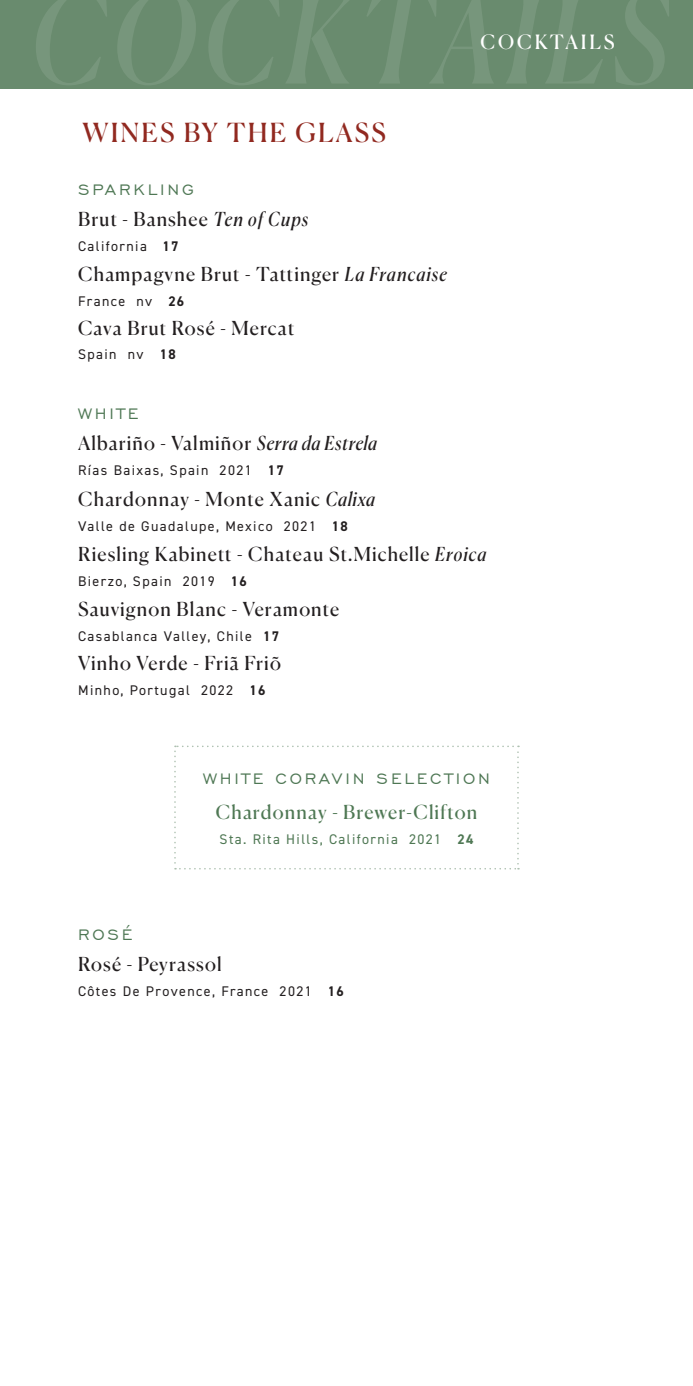
<style>
.page{position:relative;width:693px;height:1386px;background:#fff}
.page>*{position:absolute;margin:0;border:0;box-sizing:border-box;transform-origin:0 0}
.t1{font:26.25px "Canela";letter-spacing:.09em;color:#912920}
.t2{font:19.6px "Canela";letter-spacing:.145em;color:#fff}
.t3{font:19.25px "Canela";letter-spacing:.055em;color:#231f20}
.t4{font:19.25px "Engravers Gothic BT";letter-spacing:.15em;color:#4e7754}
.t5{font:19.25px "Canela";letter-spacing:.055em;color:#4f7854}
.t6{font:14px "DIN2014";letter-spacing:.1em;color:#231f20}
.t7{font:14px "DIN2014";letter-spacing:.1em;color:#4f7854}
.s1{font-family:"Canela Trial";font-style:italic}
.s2{font-weight:700}
</style>
<div class="page">
<div style="left:0;top:0;width:693px;height:88px;background:#698b6e"></div>
<svg style="left:174px;top:746px;width:345px;height:124px"></svg>
<p class="t1" style="left:82px;top:112px;width:305px">WINES BY THE GLASS</p>
<p class="t4" style="left:78px;top:179px;width:118px">SPARKLING</p>
<p class="t3" style="left:78px;top:204px;width:232px">Brut - Banshee <span class="s1">Ten of Cups</span></p>
<p class="t6" style="left:78px;top:237px;width:102px">California <span class="s2">17</span></p>
<p class="t3" style="left:78px;top:259px;width:371px">Champagvne Brut - Tattinger <span class="s1">La Francaise</span></p>
<p class="t6" style="left:78px;top:292px;width:108px">France nv <span class="s2">26</span></p>
<p class="t3" style="left:78px;top:314px;width:218px">Cava Brut Rosé - Mercat</p>
<p class="t6" style="left:78px;top:346px;width:99px">Spain nv <span class="s2">18</span></p>
<p class="t2" style="left:481px;top:27px;width:136px">COCKTAILS</p>
<p class="t4" style="left:78px;top:403px;width:62px">WHITE</p>
<p class="t3" style="left:78px;top:428px;width:301px">Albariño - Valmiñor <span class="s1">Serra da Estrela</span></p>
<p class="t6" style="left:78px;top:461px;width:207px">Rías Baixas, Spain 2021 <span class="s2">17</span></p>
<p class="t3" style="left:78px;top:484px;width:298px">Chardonnay - Monte Xanic <span class="s1">Calixa</span></p>
<p class="t6" style="left:78px;top:518px;width:271px">Valle de Guadalupe, Mexico 2021 <span class="s2">18</span></p>
<p class="t3" style="left:78px;top:539px;width:410px">Riesling Kabinett - Chateau St.Michelle <span class="s1">Eroica</span></p>
<p class="t6" style="left:78px;top:572px;width:170px">Bierzo, Spain 2019 <span class="s2">16</span></p>
<p class="t3" style="left:78px;top:594px;width:263px">Sauvignon Blanc - Veramonte</p>
<p class="t6" style="left:78px;top:627px;width:203px">Casablanca Valley, Chile <span class="s2">17</span></p>
<p class="t3" style="left:78px;top:649px;width:204px">Vinho Verde - Friã Friõ</p>
<p class="t6" style="left:78px;top:682px;width:189px">Minho, Portugal 2022 <span class="s2">16</span></p>
<p class="t4" style="left:203px;top:768px;width:288px">WHITE CORAVIN SELECTION</p>
<p class="t5" style="left:216px;top:797px;width:263px">Chardonnay - Brewer-Clifton</p>
<p class="t7" style="left:220px;top:831px;width:255px">Sta. Rita Hills, California 2021 <span class="s2">24</span></p>
<p class="t4" style="left:78px;top:924px;width:56px">ROSÉ</p>
<p class="t3" style="left:78px;top:949px;width:145px">Rosé - Peyrassol</p>
<p class="t6" style="left:78px;top:983px;width:267px">Côtes De Provence, France 2021 <span class="s2">16</span></p>
</div>
